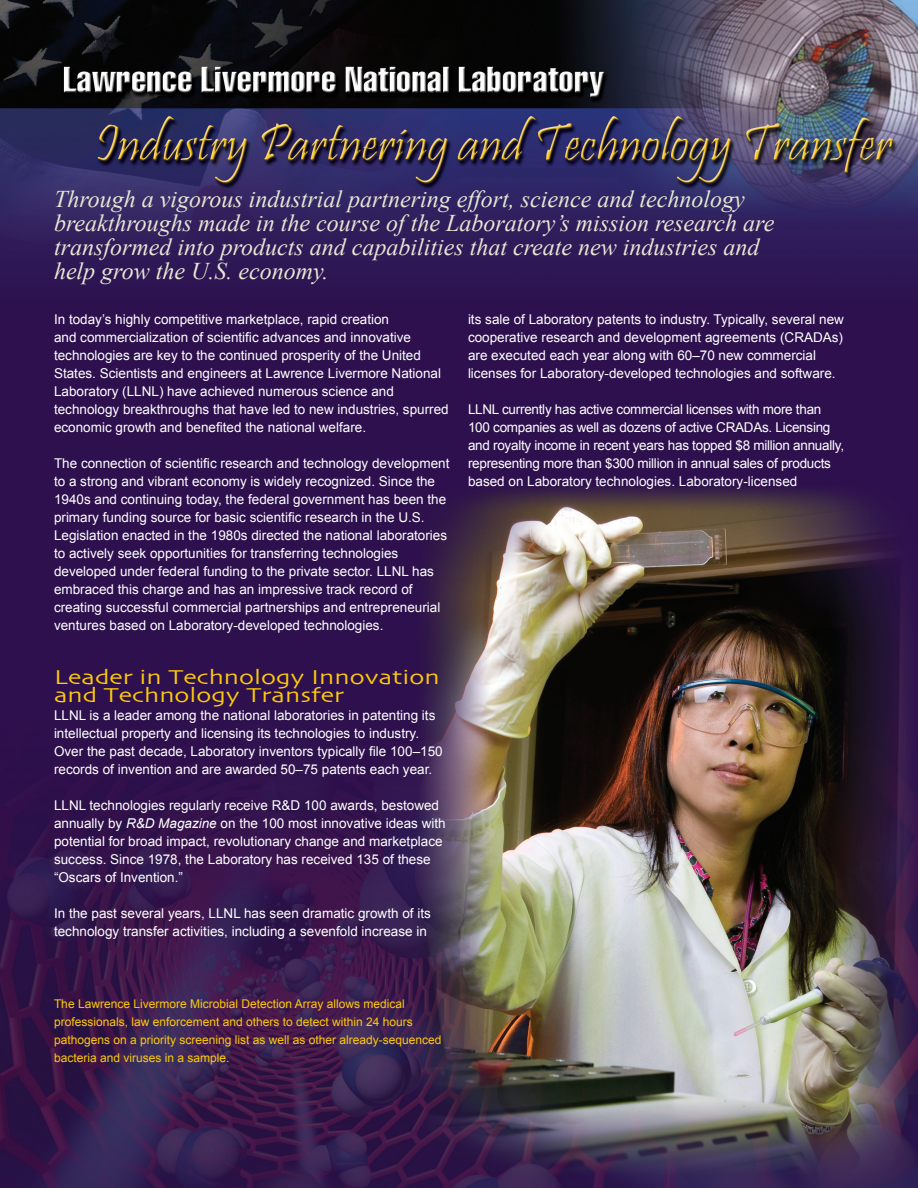
<style>
.page{position:relative;width:918px;height:1188px;background:#fff}
.page>*{position:absolute;margin:0;border:0;box-sizing:border-box;transform-origin:0 0}
.Opening_Blurb{font:italic 24px/24px "Times New Roman";color:#e7e6d3}
.Body_Text{font:21px/18px "Skia";color:#feca0a;scale:1.25 1}
.Body_Text-2{font:13.5px/18px "Arial";color:#fff}
.Body_Text-3{font:13.5px/18px "Arial";letter-spacing:-.02em;color:#fff}
.Fig_Captions{font:12px/18px "Arial";color:#feca0a}
.s1{font-style:italic}
</style>
<div class="page">
<img style="left:0;top:0;width:918px;height:1188px">
<p class="Opening_Blurb" style="left:54px;top:187px;width:722px">Through a vigorous industrial partnering effort, science and technology breakthroughs made in the course of the Laboratory’s mission research are transformed into products and capabilities that create new industries and help grow the U.S. economy.</p>
<p class="Body_Text-2" style="left:54px;top:310px;width:396px">In today’s highly competitive marketplace, rapid creation<br>and commercialization of scientific advances and innovative technologies are key to the continued prosperity of the United States. Scientists and engineers at Lawrence Livermore National Laboratory (LLNL) have achieved numerous science and technology breakthroughs that have led to new industries, spurred economic growth and benefited the national welfare.</p>
<p class="Body_Text-2" style="left:54px;top:454px;width:397px">The connection of scientific research and technology development to a strong and vibrant economy is widely recognized. Since the 1940s and continuing today, the federal government has been the primary funding source for basic scientific research in the U.S.<br>Legislation enacted in the 1980s directed the national laboratories to actively seek opportunities for transferring technologies developed under federal funding to the private sector. LLNL has embraced this charge and has an impressive track record of creating successful commercial partnerships and entrepreneurial ventures based on Laboratory-developed technologies.</p>
<p class="Body_Text" style="left:54px;top:669px;width:310px">Leader in Technology Innovation and Technology Transfer</p>
<p class="Body_Text-2" style="left:54px;top:706px;width:390px">LLNL is a leader among the national laboratories in patenting its intellectual property and licensing its technologies to industry.<br>Over the past decade, Laboratory inventors typically file 100–150 records of invention and are awarded 50–75 patents each year.</p>
<p class="Body_Text-2" style="left:54px;top:796px;width:393px">LLNL technologies regularly receive R&amp;D 100 awards, bestowed annually by <span class="s1">R&amp;D Magazine</span> on the 100 most innovative ideas with potential for broad impact, revolutionary change and marketplace success. Since 1978, the Laboratory has received 135 of these “Oscars of Invention.”</p>
<p class="Body_Text-2" style="left:54px;top:904px;width:378px">In the past several years, LLNL has seen dramatic growth of its technology transfer activities, including a sevenfold increase in</p>
<p class="Body_Text-2" style="left:468px;top:310px;width:377px">its sale of Laboratory patents to industry. Typically, several new cooperative research and development agreements (CRADAs) are executed each year along with 60–70 new commercial licenses for Laboratory-developed technologies and software.</p>
<p class="Body_Text-3" style="left:468px;top:400px;width:378px">LLNL currently has active commercial licenses with more than 100 companies as well as dozens of active CRADAs. Licensing and royalty income in recent years has topped $8 million annually, representing more than $300 million in annual sales of products based on Laboratory technologies. Laboratory-licensed</p>
<p class="Fig_Captions" style="left:54px;top:995px;width:389px">The Lawrence Livermore Microbial Detection Array allows medical professionals, law enforcement and others to detect within 24 hours pathogens on a priority screening list as well as other already-sequenced bacteria and viruses in a sample.</p>
</div>
